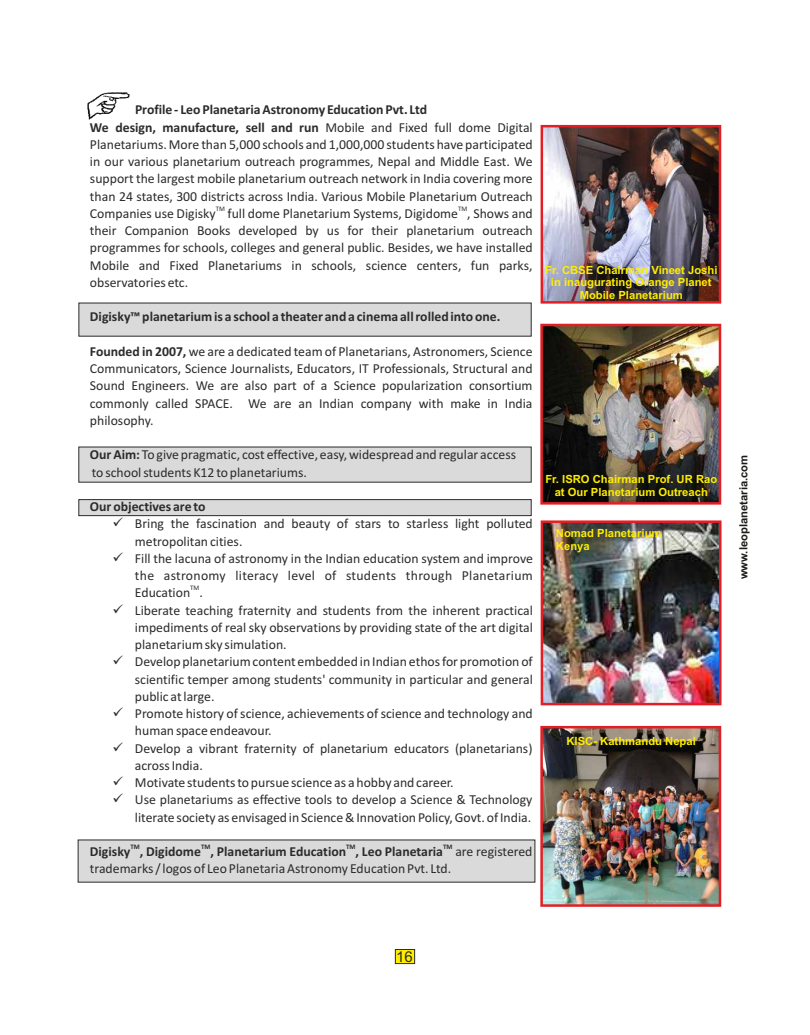
<style>
.page{position:relative;width:810px;height:1035px;background:#fff}
.page>*{position:absolute;margin:0;border:0;box-sizing:border-box;transform-origin:0 0}
.t1{font:15px "Arial";color:#2b2b2a}
.t2{font:13.75px/17.2px "Calibri";color:#2b2b2a}
.t3{font:700 13.75px "Calibri";color:#2b2b2a}
.t4{font:700 11.25px/12.6px "Arial";color:#fe0;text-align:center}
.t5{font:700 11.25px "Arial";color:#1c1b18}
.t6{font:700 6.88px "Calibri";color:#2b2b2a}
.t7{font:6.88px "Calibri";color:#2b2b2a}
.s1{font-weight:700}
</style>
<div class="page">
<div style="left:79px;top:303px;width:453px;height:34px;background:#dadadb"></div>
<div style="left:78px;top:447px;width:454px;height:36px;background:#dadadb"></div>
<div style="left:78px;top:499px;width:454px;height:17px;background:#dadadb;border:1px solid #2b2b2a"></div>
<div style="left:78px;top:840px;width:457px;height:43px;background:#dadadb"></div>
<img style="left:545px;top:129px;width:172px;height:171px">
<div style="left:541px;top:125px;width:180px;height:179px;border:3px solid #e31f25"></div>
<img style="left:544px;top:328px;width:173px;height:173px">
<div style="left:540px;top:324px;width:181px;height:181px;border:3px solid #e31f25"></div>
<img style="left:545px;top:524px;width:173px;height:177px">
<div style="left:541px;top:520px;width:181px;height:185px;border:3px solid #e31f25"></div>
<div style="left:395px;top:949px;width:20px;height:15px;background:#fe0;border:1px solid #2b2b2a"></div>
<img style="left:88px;top:92px;width:42px;height:28px">
<img style="left:544px;top:730px;width:173px;height:173px">
<div style="left:540px;top:726px;width:181px;height:181px;border:3px solid #e31f25"></div>
<p class="t2" style="left:90px;top:102px;width:444px;text-indent:45px"><span class="s1">Profile - Leo Planetaria Astronomy Education Pvt. Ltd<br>We design, manufacture, sell and run</span> Mobile and Fixed full dome Digital Planetariums. More than 5,000 schools and 1,000,000 students have participated in our various planetarium outreach programmes, Nepal and Middle East. We support the largest mobile planetarium outreach network in India covering more than 24 states, 300 districts across India. Various Mobile Planetarium Outreach</p>
<p class="t7" style="left:216px;top:206px;width:11px">TM</p>
<p class="t7" style="left:458px;top:206px;width:11px">TM</p>
<p class="t2" style="left:90px;top:206px;width:444px;text-align:justify">Companies use Digisky full dome Planetarium Systems, Digidome , Shows and their Companion Books developed by us for their planetarium outreach programmes for schools, colleges and general public. Besides, we have installed Mobile and Fixed Planetariums in schools, science centers, fun parks, observatories etc.</p>
<p class="t3" style="left:90px;top:311px;width:412px">Digisky™ planetarium is a school a theater and a cinema all rolled into one.</p>
<p class="t2" style="left:90px;top:344px;width:444px;text-align:justify"><span class="s1">Founded in 2007,</span> we are a dedicated team of Planetarians, Astronomers, Science Communicators, Science Journalists, Educators, IT Professionals, Structural and Sound Engineers. We are also part of a Science popularization consortium commonly called SPACE. We are an Indian company with make in India philosophy.</p>
<p class="t2" style="left:90px;top:447px;width:428px"><span class="s1">Our Aim:</span> To give pragmatic, cost effective, easy, widespread and regular access to school students K12 to planetariums.</p>
<p class="t3" style="left:90px;top:501px;width:117px">Our objectives are to</p>
<p class="t2" style="left:135px;top:516px;width:399px;text-indent:-22px">✓ Bring the fascination and beauty of stars to starless light polluted metropolitan cities.</p>
<p class="t2" style="left:112px;top:551px;width:422px;text-align:right">✓ Fill the lacuna of astronomy in the Indian education system and improve the astronomy literacy level of students through Planetarium</p>
<p class="t7" style="left:190px;top:585px;width:11px">TM</p>
<p class="t2" style="left:135px;top:585px;width:70px">Education .</p>
<p class="t2" style="left:135px;top:603px;width:399px;text-align:justify;text-indent:-22px">✓ Liberate teaching fraternity and students from the inherent practical impediments of real sky observations by providing state of the art digital planetarium sky simulation.</p>
<p class="t2" style="left:135px;top:654px;width:399px;text-align:justify;text-indent:-22px">✓ Develop planetarium content embedded in Indian ethos for promotion of scientific temper among students' community in particular and general public at large.</p>
<p class="t2" style="left:135px;top:706px;width:399px;text-indent:-22px">✓ Promote history of science, achievements of science and technology and human space endeavour.</p>
<p class="t2" style="left:135px;top:741px;width:399px;text-indent:-22px">✓ Develop a vibrant fraternity of planetarium educators (planetarians) across India.</p>
<p class="t2" style="left:112px;top:775px;width:343px">✓ Motivate students to pursue science as a hobby and career.</p>
<p class="t2" style="left:112px;top:792px;width:422px;text-align:right">✓ Use planetariums as effective tools to develop a Science &amp; Technology literate society as envisaged in Science &amp; Innovation Policy, Govt. of India.</p>
<p class="t6" style="left:130px;top:844px;width:11px">TM</p>
<p class="t6" style="left:201px;top:844px;width:11px">TM</p>
<p class="t6" style="left:346px;top:844px;width:11px">TM</p>
<p class="t6" style="left:443px;top:844px;width:11px">TM</p>
<p class="t2" style="left:90px;top:844px;width:444px"><span class="s1">Digisky , Digidome , Planetarium Education , Leo Planetaria</span> are registered trademarks / logos of Leo Planetaria Astronomy Education Pvt. Ltd.</p>
<p class="t4" style="left:545px;top:264px;width:174px">Fr. CBSE Chairman Vineet Joshi in inaugurating Orange Planet<br>Mobile Planetarium</p>
<p class="t4" style="left:545px;top:474px;width:173px">Fr. ISRO Chairman Prof. UR Rao at Our Planetarium Outreach</p>
<p class="t4" style="left:556px;top:528px;width:107px;text-align:left">Nomad Planetarium<br>Kenya</p>
<p class="t4" style="left:567px;top:735px;width:131px">KISC- Kathmandu Nepal</p>
<p class="t5" style="left:739px;top:579px;width:126px;rotate:-90deg">www.leoplanetaria.com</p>
<p class="t1" style="left:396px;top:951px;width:18px">16</p>
</div>
